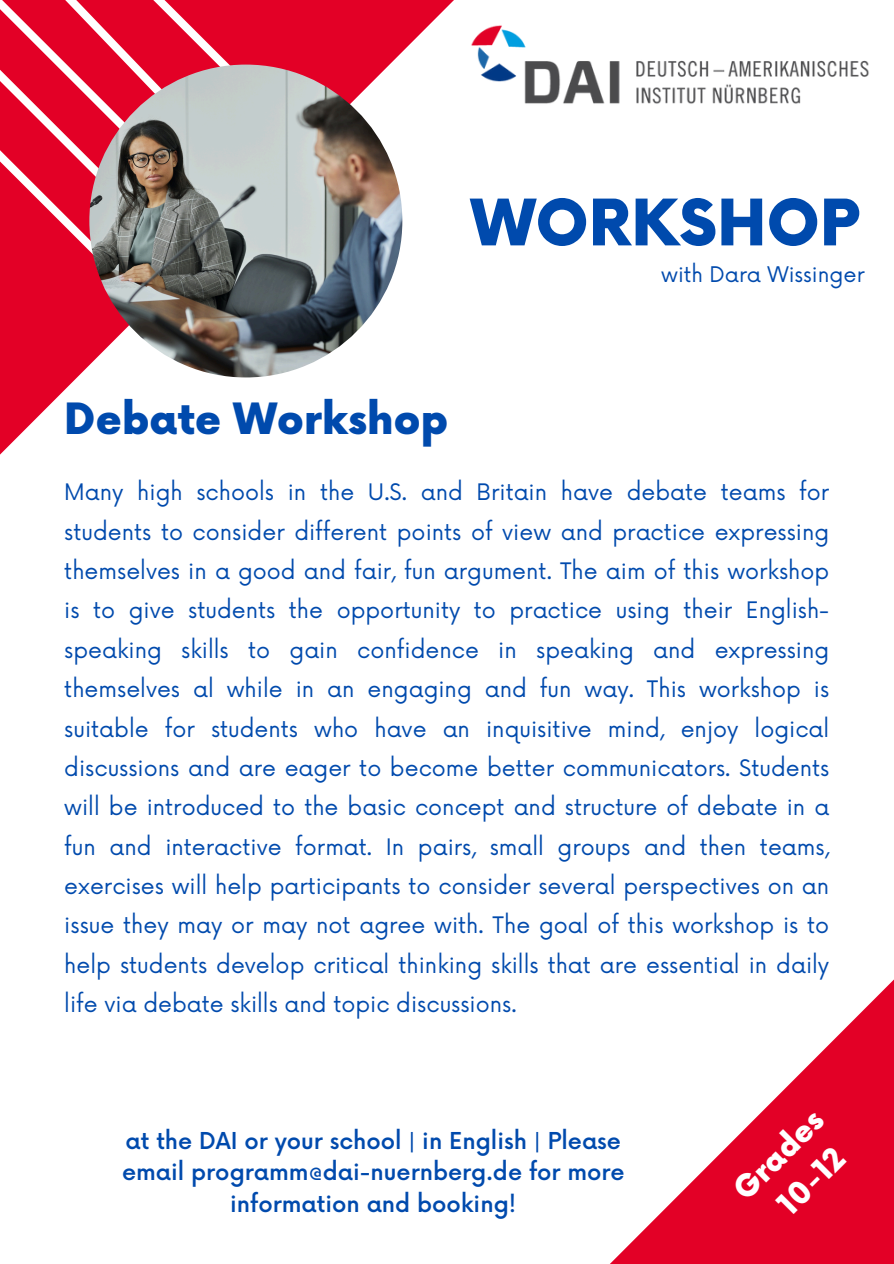
<style>
.page{position:relative;width:894px;height:1264px;background:#fff}
.page>*{position:absolute;margin:0;border:0;box-sizing:border-box;transform-origin:0 0}
.t1{font:900 62.4px "Now";color:#004aad}
.t2{font:900 42px "Now";color:#004aad}
.t3{font:900 30.6px/42.2px "Now";color:#fff;text-align:center}
.t4{font:500 22.65px/31.7px "Now";color:#004aad;text-align:center}
.t5{font:22.2px/39.3px "Now";color:#004aad;text-align:justify}
.t6{font:21px "Now";color:#004aad}
</style>
<div class="page">
<svg style="left:0;top:0;width:454px;height:454px"></svg>
<svg style="left:0;top:0;width:275px;height:255px;background:#e62142"></svg>
<img style="left:446px;top:17px;width:423px;height:95px">
<svg style="left:611px;top:980px;width:282px;height:283px"></svg>
<img style="left:89px;top:65px;width:313px;height:312px;border-radius:50%">
<h1 class="t1" style="left:471px;top:189px;width:389px">WORKSHOP</h1>
<p class="t6" style="left:661px;top:263px;width:205px">with Dara Wissinger</p>
<h2 class="t2" style="left:64px;top:396px;width:385px">Debate Workshop</h2>
<p class="t5" style="left:64px;top:473px;width:766px">Many high schools in the U.S. and Britain have debate teams for students to consider different points of view and practice expressing themselves in a good and fair, fun argument. The aim of this workshop is to give students the opportunity to practice using their English&shy;speaking skills to gain confidence in speaking and expressing themselves al while in an engaging and fun way. This workshop is suitable for students who have an inquisitive mind, enjoy logical discussions and are eager to become better communicators. Students will be introduced to the basic concept and structure of debate in a fun and interactive format. In pairs, small groups and then teams, exercises will help participants to consider several perspectives on an issue they may or may not agree with. The goal of this workshop is to help students develop critical thinking skills that are essential in daily life via debate skills and topic discussions.</p>
<p class="t4" style="left:122px;top:1125px;width:504px">at the DAI or your school | in English | Please email programm@dai-nuernberg.de for more information and booking!</p>
<h3 class="t3" style="left:724px;top:1180px;width:114px;rotate:-45deg">Grades<br>10-12</h3>
</div>
